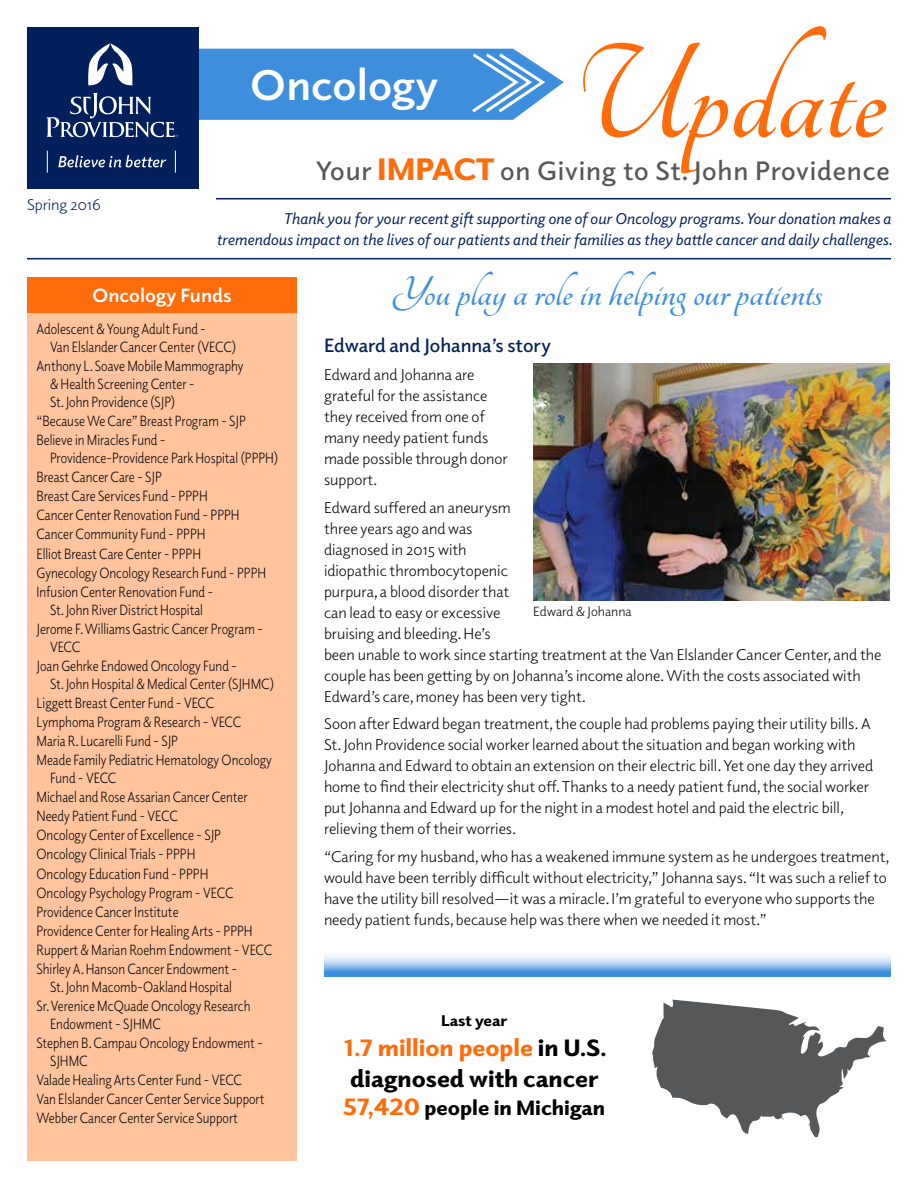
<style>
.page{position:relative;width:918px;height:1188px;background:#fff}
.page>*{position:absolute;margin:0;border:0;box-sizing:border-box;transform-origin:0 0}
.t1{font:700 147px "Tangerine";color:#ff6c0c}
.t2{font:700 45px "Tangerine";color:#3e8ede}
.t3{font:700 43.5px "Elido";color:#fff}
.t4{font:600 27px "Elido";letter-spacing:.03em;color:#555759}
.t5{font:900 24px/30.8px "Elido";color:#000}
.t6{font:900 21px "Elido";color:#000}
.t7{font:600 19.5px "Elido";color:#001f5b}
.t8{font:700 19.5px "Elido";color:#fff}
.t9{font:15.75px/21px "Elido";color:#000}
.t10{font:italic 15.75px/21px "Elido";color:#001f5b;text-align:right}
.t11{font:15.75px "Elido";color:#001f5b}
.t12{font:900 15.75px "Elido";color:#000}
.t13{font:15px "Elido";color:#000;scale:.85 1}
.t14{font:13.5px "Elido";color:#000}
.s1{font-weight:900;font-size:31.5px;color:#ff6c0c}
.s2{color:#ff6c0c}
.s3{font-size:24px;color:#ff6c0c}
</style>
<div class="page">
<svg style="left:652px;top:1000px;width:234px;height:137px"></svg>
<div style="left:27px;top:277px;width:270px;height:884px;background:#ffc49e"></div>
<div style="left:27px;top:277px;width:269px;height:35px;background:#ff6c0c"></div>
<div style="left:27px;top:27px;width:172px;height:162px;background:#001f5b"></div>
<svg style="left:88px;top:43px;width:45px;height:42px"></svg>
<svg style="left:47px;top:151px;width:1px;height:22px"></svg>
<svg style="left:175px;top:151px;width:1px;height:22px"></svg>
<svg style="left:58px;top:155px;width:108px;height:12px"></svg>
<svg style="left:46px;top:93px;width:132px;height:45px"></svg>
<svg style="left:199px;top:49px;width:365px;height:71px;background:#529ae1"></svg>
<hr style="left:216px;top:198px;width:675px;height:1px;background:#001f5b">
<hr style="left:27px;top:258px;width:864px;height:1px;background:#001f5b">
<svg style="left:324px;top:955px;width:567px;height:22px;background:#93bfec"></svg>
<img style="left:533px;top:363px;width:357px;height:237px">
<p class="t11" style="left:27px;top:194px;width:75px">Spring 2016</p>
<h1 class="t1" style="left:574px;top:25px;width:314px">Update</h1>
<h3 class="t3" style="left:250px;top:56px;width:190px">Oncology</h3>
<h3 class="t4" style="left:316px;top:152px;width:576px">Your <span class="s1">IMPACT</span> on Giving to St. John Providence</h3>
<p class="t10" style="left:216px;top:207px;width:678px">Thank you for your recent gift supporting one of our Oncology programs. Your donation makes a tremendous impact on the lives of our patients and their families as they battle cancer and daily challenges.</p>
<h3 class="t8" style="left:92px;top:283px;width:141px">Oncology Funds</h3>
<p class="t13" style="left:37px;top:319px;width:201px">Adolescent &amp; Young Adult Fund -</p>
<p class="t13" style="left:50px;top:337px;width:221px">Van Elslander Cancer Center (VECC)</p>
<p class="t13" style="left:37px;top:356px;width:245px">Anthony L. Soave Mobile Mammography</p>
<p class="t13" style="left:50px;top:374px;width:172px">&amp; Health Screening Center -</p>
<p class="t13" style="left:50px;top:392px;width:149px">St. John Providence (SJP)</p>
<p class="t13" style="left:37px;top:411px;width:248px">“Because We Care” Breast Program - SJP</p>
<p class="t13" style="left:37px;top:430px;width:153px">Believe in Miracles Fund -</p>
<p class="t13" style="left:50px;top:448px;width:270px">Providence-Providence Park Hospital (PPPH)</p>
<p class="t13" style="left:37px;top:467px;width:149px">Breast Cancer Care - SJP</p>
<p class="t13" style="left:37px;top:486px;width:203px">Breast Care Services Fund - PPPH</p>
<p class="t13" style="left:37px;top:505px;width:241px">Cancer Center Renovation Fund - PPPH</p>
<p class="t13" style="left:37px;top:525px;width:200px">Cancer Community Fund - PPPH</p>
<p class="t13" style="left:37px;top:544px;width:195px">Elliot Breast Care Center - PPPH</p>
<p class="t13" style="left:37px;top:563px;width:272px">Gynecology Oncology Research Fund - PPPH</p>
<p class="t13" style="left:37px;top:582px;width:209px">Infusion Center Renovation Fund -</p>
<p class="t13" style="left:50px;top:600px;width:182px">St. John River District Hospital</p>
<p class="t13" style="left:37px;top:619px;width:268px">Jerome F. Williams Gastric Cancer Program -</p>
<p class="t13" style="left:50px;top:637px;width:38px">VECC</p>
<p class="t13" style="left:37px;top:656px;width:237px">Joan Gehrke Endowed Oncology Fund -</p>
<p class="t13" style="left:50px;top:674px;width:265px">St. John Hospital &amp; Medical Center (SJHMC)</p>
<p class="t13" style="left:37px;top:693px;width:211px">Liggett Breast Center Fund - VECC</p>
<p class="t13" style="left:37px;top:712px;width:243px">Lymphoma Program &amp; Research - VECC</p>
<p class="t13" style="left:37px;top:731px;width:168px">Maria R. Lucarelli Fund - SJP</p>
<p class="t13" style="left:37px;top:750px;width:278px">Meade Family Pediatric Hematology Oncology</p>
<p class="t13" style="left:50px;top:768px;width:80px">Fund - VECC</p>
<p class="t13" style="left:37px;top:787px;width:250px">Michael and Rose Assarian Cancer Center</p>
<p class="t13" style="left:37px;top:806px;width:168px">Needy Patient Fund - VECC</p>
<p class="t13" style="left:37px;top:825px;width:219px">Oncology Center of Excellence - SJP</p>
<p class="t13" style="left:37px;top:845px;width:188px">Oncology Clinical Trials - PPPH</p>
<p class="t13" style="left:37px;top:864px;width:204px">Oncology Education Fund - PPPH</p>
<p class="t13" style="left:37px;top:883px;width:234px">Oncology Psychology Program - VECC</p>
<p class="t13" style="left:37px;top:902px;width:169px">Providence Cancer Institute</p>
<p class="t13" style="left:37px;top:921px;width:256px">Providence Center for Healing Arts - PPPH</p>
<p class="t13" style="left:37px;top:940px;width:279px">Ruppert &amp; Marian Roehm Endowment - VECC</p>
<p class="t13" style="left:37px;top:959px;width:238px">Shirley A. Hanson Cancer Endowment -</p>
<p class="t13" style="left:50px;top:977px;width:216px">St. John Macomb-Oakland Hospital</p>
<p class="t13" style="left:37px;top:996px;width:253px">Sr. Verenice McQuade Oncology Research</p>
<p class="t13" style="left:50px;top:1014px;width:132px">Endowment - SJHMC</p>
<p class="t13" style="left:37px;top:1033px;width:268px">Stephen B. Campau Oncology Endowment -</p>
<p class="t13" style="left:50px;top:1051px;width:46px">SJHMC</p>
<p class="t13" style="left:37px;top:1070px;width:244px">Valade Healing Arts Center Fund - VECC</p>
<p class="t13" style="left:37px;top:1089px;width:270px">Van Elslander Cancer Center Service Support</p>
<p class="t13" style="left:37px;top:1108px;width:238px">Webber Cancer Center Service Support</p>
<h2 class="t2" style="left:392px;top:271px;width:432px">You play a role in helping our patients</h2>
<h3 class="t7" style="left:324px;top:333px;width:229px">Edward and Johanna’s story</h3>
<p class="t9" style="left:324px;top:364px;width:185px">Edward and Johanna are grateful for the assistance they received from one of many needy patient funds made possible through donor support.</p>
<p class="t9" style="left:324px;top:496px;width:559px">Edward suffered an aneurysm<br>three years ago and was<br>diagnosed in 2015 with<br>idiopathic thrombocytopenic<br>purpura, a blood disorder that<br>can lead to easy or excessive<br>bruising and bleeding. He’s<br>been unable to work since starting treatment at the Van Elslander Cancer Center, and the couple has been getting by on Johanna’s income alone. With the costs associated with Edward’s care, money has been very tight.</p>
<p class="t9" style="left:324px;top:713px;width:551px">Soon after Edward began treatment, the couple had problems paying their utility bills. A St. John Providence social worker learned about the situation and began working with Johanna and Edward to obtain an extension on their electric bill. Yet one day they arrived home to find their electricity shut off. Thanks to a needy patient fund, the social worker put Johanna and Edward up for the night in a modest hotel and paid the electric bill, relieving them of their worries.</p>
<p class="t9" style="left:324px;top:846px;width:567px">“Caring for my husband, who has a weakened immune system as he undergoes treatment, would have been terribly difficult without electricity,” Johanna says. “It was such a relief to have the utility bill resolved—it was a miracle. I’m grateful to everyone who supports the needy patient funds, because help was there when we needed it most.”</p>
<p class="t14" style="left:533px;top:603px;width:100px">Edward &amp; Johanna</p>
<p class="t12" style="left:441px;top:1010px;width:68px">Last year</p>
<h3 class="t5" style="left:343px;top:1032px;width:265px"><span class="s2">1.7 million people</span> in U.S. diagnosed with cancer</h3>
<h3 class="t6" style="left:343px;top:1093px;width:263px"><span class="s3">57,420</span> people in Michigan</h3>
</div>
